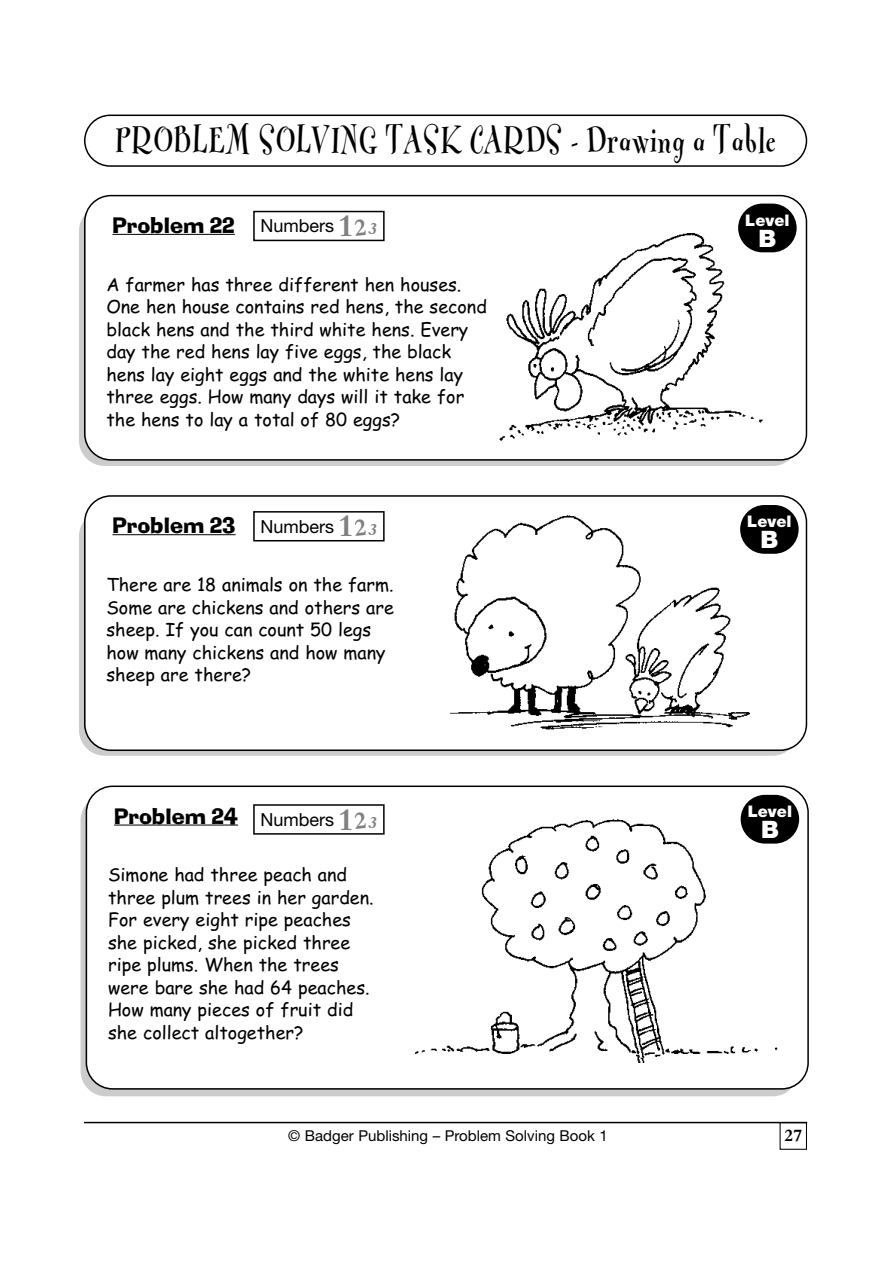
<style>
.page{position:relative;width:893px;height:1263px;background:#fff}
.page>*{position:absolute;margin:0;border:0;box-sizing:border-box;transform-origin:0 0}
.t1{font:700 37.05px "Fontesque";letter-spacing:.035em;color:#000;scale:.77 1}
.t2{font:900 24px "Helvetica Neue";color:#fff}
.t3{font:21px "Ad Lib Font";color:#000}
.t4{font:18px/22.5px "Comic Sans MS";color:#000}
.t5{font:18px "Helvetica Neue";color:#000}
.t6{font:700 18px "Bembo";color:#000}
.t7{font:900 16.05px "Helvetica Neue";color:#fff}
.t8{font:15px "Helvetica Neue";color:#000}
.s1{font-family:"Bembo";font-weight:700;font-size:32.4px;color:#808080}
</style>
<div class="page">
<div style="left:79px;top:206px;width:719px;height:260px;background:#ccc;border-radius:26px"></div>
<div style="left:79px;top:511px;width:719px;height:245px;background:#ccc;border-radius:26px"></div>
<div style="left:81px;top:795px;width:717px;height:301px;background:#ccc;border-radius:26px"></div>
<svg style="left:84px;top:115px;width:723px;height:52px"></svg>
<div style="left:84px;top:195px;width:723px;height:266px;background:#fff"></div>
<div style="left:84px;top:495px;width:723px;height:256px;background:#fff"></div>
<div style="left:86px;top:786px;width:722px;height:304px;background:#fff"></div>
<hr style="left:84px;top:1122px;width:723px;height:1px;background:#000">
<div style="left:779px;top:1122px;width:28px;height:28px;border:1px solid #000"></div>
<div style="left:738px;top:204px;width:58px;height:48px;background:#000;border-radius:24px"></div>
<div style="left:740px;top:505px;width:58px;height:49px;background:#000;border-radius:24px"></div>
<div style="left:740px;top:795px;width:59px;height:49px;background:#000;border-radius:24px"></div>
<div style="left:494px;top:261px;width:285px;height:183px;background:#fff"></div>
<div style="left:410px;top:556px;width:376px;height:189px;background:#fff"></div>
<div style="left:386px;top:860px;width:405px;height:217px;background:#fff"></div>
<img style="left:492px;top:218px;width:279px;height:229px">
<img style="left:439px;top:508px;width:322px;height:222px">
<img style="left:400px;top:815px;width:389px;height:248px">
<div style="left:253px;top:211px;width:131px;height:30px;border:2px solid #000"></div>
<div style="left:253px;top:511px;width:131px;height:30px;border:2px solid #000"></div>
<div style="left:253px;top:804px;width:131px;height:31px;border:2px solid #000"></div>
<svg style="left:354px;top:218px;width:24px;height:17px"></svg>
<svg style="left:354px;top:519px;width:24px;height:17px"></svg>
<svg style="left:354px;top:812px;width:24px;height:17px"></svg>
<h1 class="t1" style="left:115px;top:121px;width:859px">PROBLEM SOLVING TASK CARDS - Drawing a Table</h1>
<p class="t3" style="left:112px;top:217px;width:124px">Problem 22</p>
<p class="t5" style="left:260px;top:219px;width:95px">Numbers <span class="s1">1</span></p>
<p class="t4" style="left:106px;top:275px;width:382px">A farmer has three different hen houses.<br>One hen house contains red hens, the second black hens and the third white hens. Every day the red hens lay five eggs, the black hens lay eight eggs and the white hens lay three eggs. How many days will it take for the hens to lay a total of 80 eggs?</p>
<p class="t3" style="left:112px;top:518px;width:124px">Problem 23</p>
<p class="t5" style="left:260px;top:520px;width:95px">Numbers <span class="s1">1</span></p>
<p class="t4" style="left:106px;top:575px;width:289px">There are 18 animals on the farm.<br>Some are chickens and others are sheep. If you can count 50 legs how many chickens and how many sheep are there?</p>
<p class="t3" style="left:114px;top:808px;width:125px">Problem 24</p>
<p class="t5" style="left:260px;top:813px;width:95px">Numbers <span class="s1">1</span></p>
<p class="t4" style="left:108px;top:866px;width:267px">Simone had three peach and three plum trees in her garden.<br>For every eight ripe peaches she picked, she picked three ripe plums. When the trees were bare she had 64 peaches.<br>How many pieces of fruit did she collect altogether?</p>
<p class="t7" style="left:745px;top:214px;width:46px">Level</p>
<h2 class="t2" style="left:758px;top:230px;width:19px">B</h2>
<p class="t7" style="left:747px;top:516px;width:46px">Level</p>
<h2 class="t2" style="left:760px;top:531px;width:19px">B</h2>
<p class="t7" style="left:747px;top:805px;width:46px">Level</p>
<h2 class="t2" style="left:761px;top:821px;width:19px">B</h2>
<p class="t8" style="left:288px;top:1130px;width:321px">© Badger Publishing – Problem Solving Book 1</p>
<p class="t6" style="left:784px;top:1129px;width:19px">27</p>
</div>
